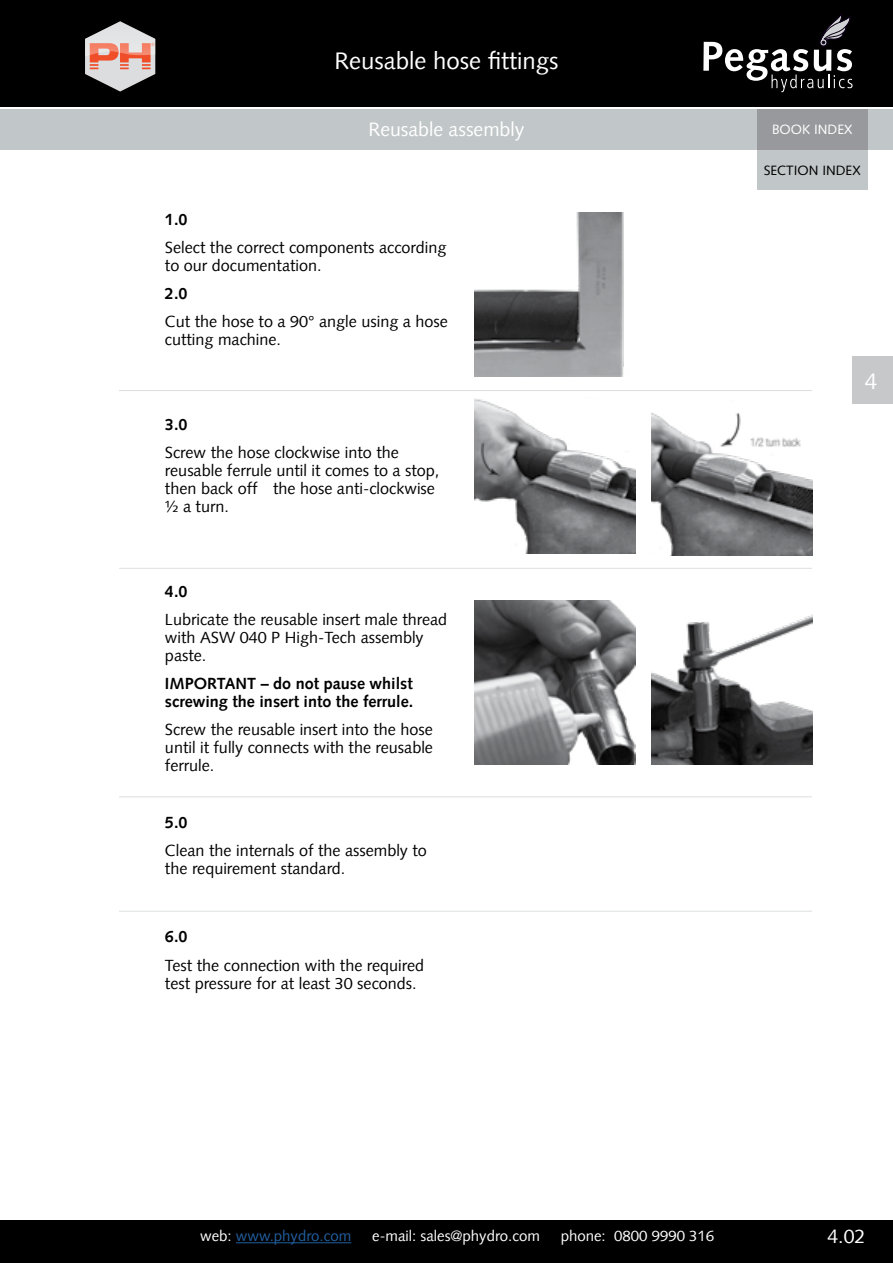
<style>
.page{position:relative;width:893px;height:1263px;background:#fff}
.page>*{position:absolute;margin:0;border:0;box-sizing:border-box;transform-origin:0 0}
.t1{font:24px "Syntax LT";color:#fff}
.t2{font:22.5px "Syntax LT";color:#fff}
.t3{font:19.5px "Syntax LT";color:#fff}
.t4{font:16.2px/18px "Syntax LT";color:#000}
.t5{font:700 16.2px/18px "Syntax LT";color:#000}
.t6{font:15px "Syntax LT";color:#fff}
.t7{font:15px "Syntax LT";color:#215e9e}
.t8{font:13.5px "Syntax LT Std";color:#000}
.t9{font:13.5px "Syntax LT Std";color:#fff}
.s1{color:#fff}
</style>
<div class="page">
<div style="left:0;top:0;width:893px;height:106px;background:#000"></div>
<div style="left:0;top:1220px;width:893px;height:43px;background:#000"></div>
<div style="left:0;top:109px;width:893px;height:41px;background:#c1c6c8"></div>
<hr style="left:236px;top:1242px;width:115px;height:1px;background:#215e9e">
<svg style="left:85px;top:21px;width:70px;height:71px"></svg>
<div style="left:853px;top:356px;width:40px;height:48px;background:#c7c8ca"></div>
<svg style="left:703px;top:13px;width:150px;height:79px"></svg>
<div style="left:757px;top:150px;width:110px;height:40px;background:#c1c6c8"></div>
<div style="left:757px;top:109px;width:110px;height:41px;background:#97999c"></div>
<img style="left:474px;top:398px;width:161px;height:155px">
<img style="left:474px;top:213px;width:150px;height:164px">
<img style="left:651px;top:413px;width:161px;height:142px">
<img style="left:474px;top:600px;width:161px;height:165px">
<img style="left:651px;top:614px;width:161px;height:151px">
<hr style="left:119px;top:390px;width:693px;height:1px;background:#dddfe0">
<hr style="left:119px;top:568px;width:693px;height:1px;background:#dddfe0">
<hr style="left:119px;top:796px;width:693px;height:1px;background:#dddfe0">
<hr style="left:119px;top:911px;width:693px;height:1px;background:#dddfe0">
<div style="left:746px;top:421px;width:66px;height:16px;background:#fff"></div>
<h1 class="t1" style="left:334px;top:47px;width:226px">Reusable hose fittings</h1>
<p class="t3" style="left:368px;top:118px;width:158px">Reusable assembly</p>
<p class="t9" style="left:772px;top:122px;width:82px">BOOK INDEX</p>
<p class="t5" style="left:165px;top:210px;width:24px">1.0</p>
<p class="t4" style="left:165px;top:238px;width:283px">Select the correct components according to our documentation.</p>
<p class="t5" style="left:165px;top:285px;width:24px">2.0</p>
<p class="t4" style="left:165px;top:313px;width:284px">Cut the hose to a 90° angle using a hose cutting machine.</p>
<p class="t5" style="left:165px;top:415px;width:24px">3.0</p>
<p class="t4" style="left:165px;top:444px;width:276px">Screw the hose clockwise into the reusable ferrule until it comes to a stop, then back off the hose anti-clockwise ½ a turn.</p>
<p class="t5" style="left:165px;top:582px;width:24px">4.0</p>
<p class="t4" style="left:165px;top:610px;width:284px">Lubricate the reusable insert male thread with ASW 040 P High-Tech assembly paste.</p>
<p class="t5" style="left:165px;top:675px;width:250px">IMPORTANT – do not pause whilst screwing the insert into the ferrule.</p>
<p class="t4" style="left:165px;top:721px;width:270px;text-align:justify">Screw the reusable insert into the hose until it fully connects with the reusable ferrule.</p>
<p class="t5" style="left:165px;top:813px;width:24px">5.0</p>
<p class="t4" style="left:165px;top:841px;width:263px">Clean the internals of the assembly to the requirement standard.</p>
<p class="t5" style="left:165px;top:928px;width:24px">6.0</p>
<p class="t4" style="left:165px;top:956px;width:261px">Test the connection with the required test pressure for at least 30 seconds.</p>
<p class="t8" style="left:764px;top:162px;width:98px">SECTION INDEX</p>
<h2 class="t2" style="left:865px;top:367px;width:14px">4</h2>
<p class="t7" style="left:200px;top:1227px;width:153px"><span class="s1">web:</span> www.phydro.com</p>
<p class="t6" style="left:372px;top:1227px;width:169px">e-mail: sales@phydro.com</p>
<p class="t6" style="left:561px;top:1227px;width:155px">phone: 0800 9990 316</p>
<p class="t3" style="left:827px;top:1225px;width:39px">4.02</p>
</div>
